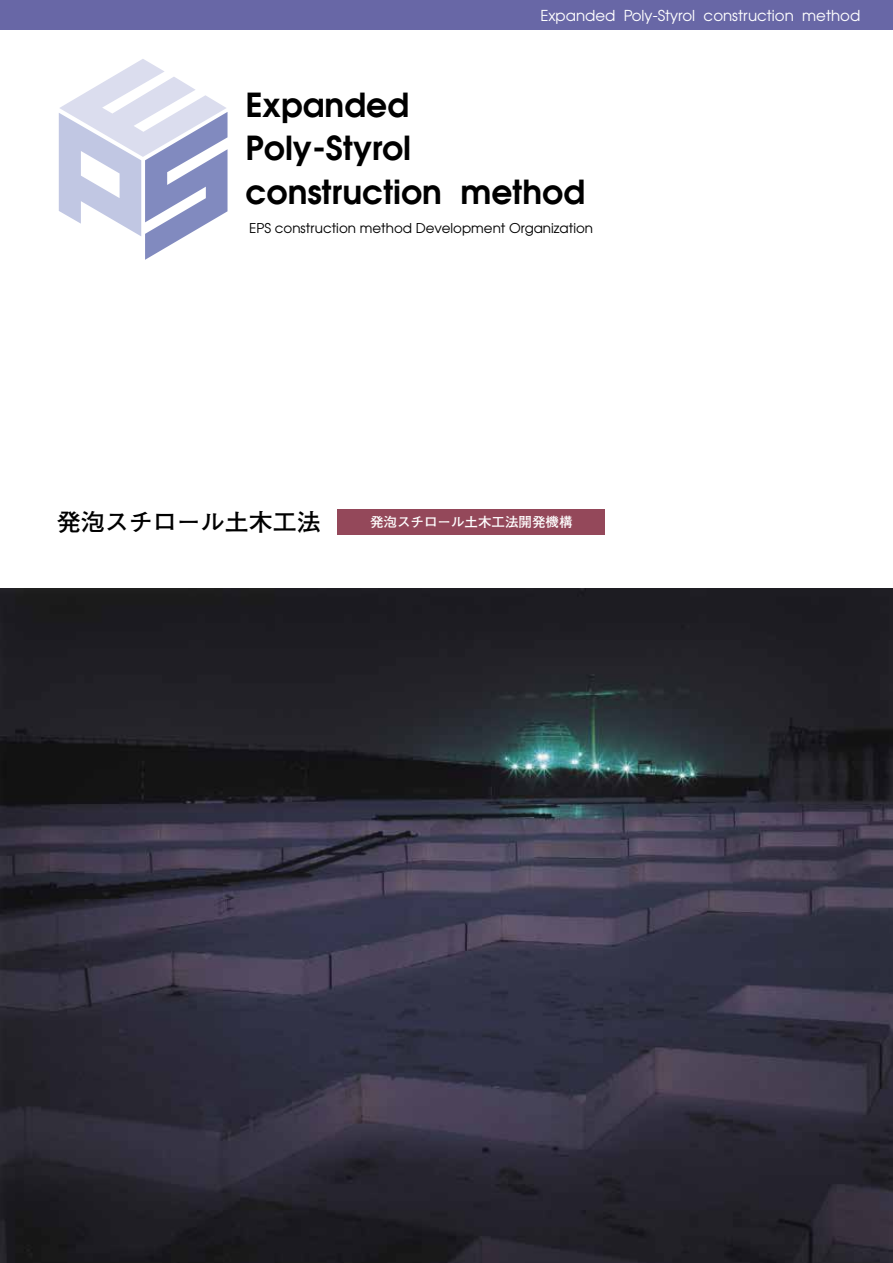
<style>
.page{position:relative;width:893px;height:1263px;background:#fff}
.page>*{position:absolute;margin:0;border:0;box-sizing:border-box;transform-origin:0 0}
.t1{font:600 33px/43.5px "Avant Garde";color:#000}
.t2{font:700 24px "Futo Go B101 Pro";color:#000}
.t3{font:15px "Avant Garde";color:#fff}
.t4{font:13.5px "Avant Garde";color:#000}
.t5{font:700 13.5px "Futo Go B101 Pro";color:#fff}
</style>
<div class="page">
<img style="left:0;top:589px;width:893px;height:674px">
<div style="left:0;top:0;width:893px;height:30px;background:#6867a6"></div>
<svg style="left:59px;top:59px;width:169px;height:201px"></svg>
<div style="left:337px;top:509px;width:268px;height:25px;background:#94485a"></div>
<p class="t3" style="left:540px;top:6px;width:322px">Expanded Poly-Styrol construction method</p>
<h1 class="t1" style="left:245px;top:82px;width:341px">Expanded<br>Poly-Styrol construction method</h1>
<p class="t4" style="left:249px;top:220px;width:346px">EPS construction method Development Organization</p>
<h2 class="t2" style="left:57px;top:503px;width:266px">発泡スチロール土木工法</h2>
<p class="t5" style="left:370px;top:511px;width:204px">発泡スチロール土木工法開発機構</p>
</div>
